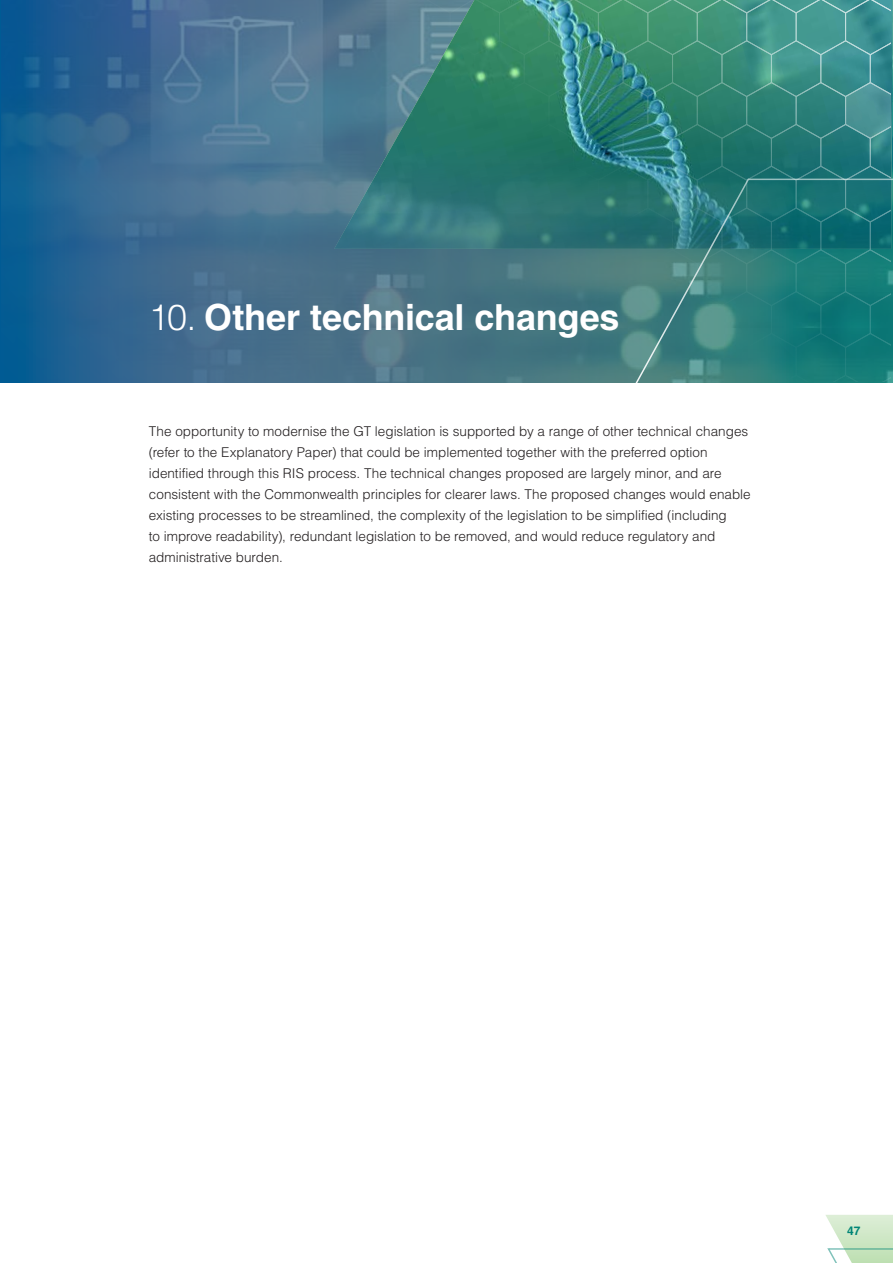
<style>
.page{position:relative;width:893px;height:1263px;background:#fff}
.page>*{position:absolute;margin:0;border:0;box-sizing:border-box;transform-origin:0 0}
.Heading_1A{font:700 36px "Helvetica LT Std";letter-spacing:-.005em;color:#fff}
.Body{font:300 13.5px/21px "Helvetica LT Std";color:#231f20}
.t1{font:700 12px "Helvetica LT Std";color:#008576}
.s1{font-weight:300}
</style>
<div class="page">
<svg style="left:826px;top:1215px;width:67px;height:48px"></svg>
<img style="left:1px;top:0;width:892px;height:383px">
<svg style="left:252px;top:1px;width:638px;height:381px;background:#3a7d7f"></svg>
<p class="Heading_1A" style="left:149px;top:295px;width:472px"><span class="s1">10.</span> Other technical changes</p>
<p class="Body" style="left:149px;top:421px;width:603px">The opportunity to modernise the GT legislation is supported by a range of other technical changes (refer to the Explanatory Paper) that could be implemented together with the preferred option identified through this RIS process. The technical changes proposed are largely minor, and are consistent with the Commonwealth principles for clearer laws. The proposed changes would enable existing processes to be streamlined, the complexity of the legislation to be simplified (including<br>to improve readability), redundant legislation to be removed, and would reduce regulatory and administrative burden.</p>
<p class="t1" style="left:847px;top:1224px;width:15px">47</p>
</div>
